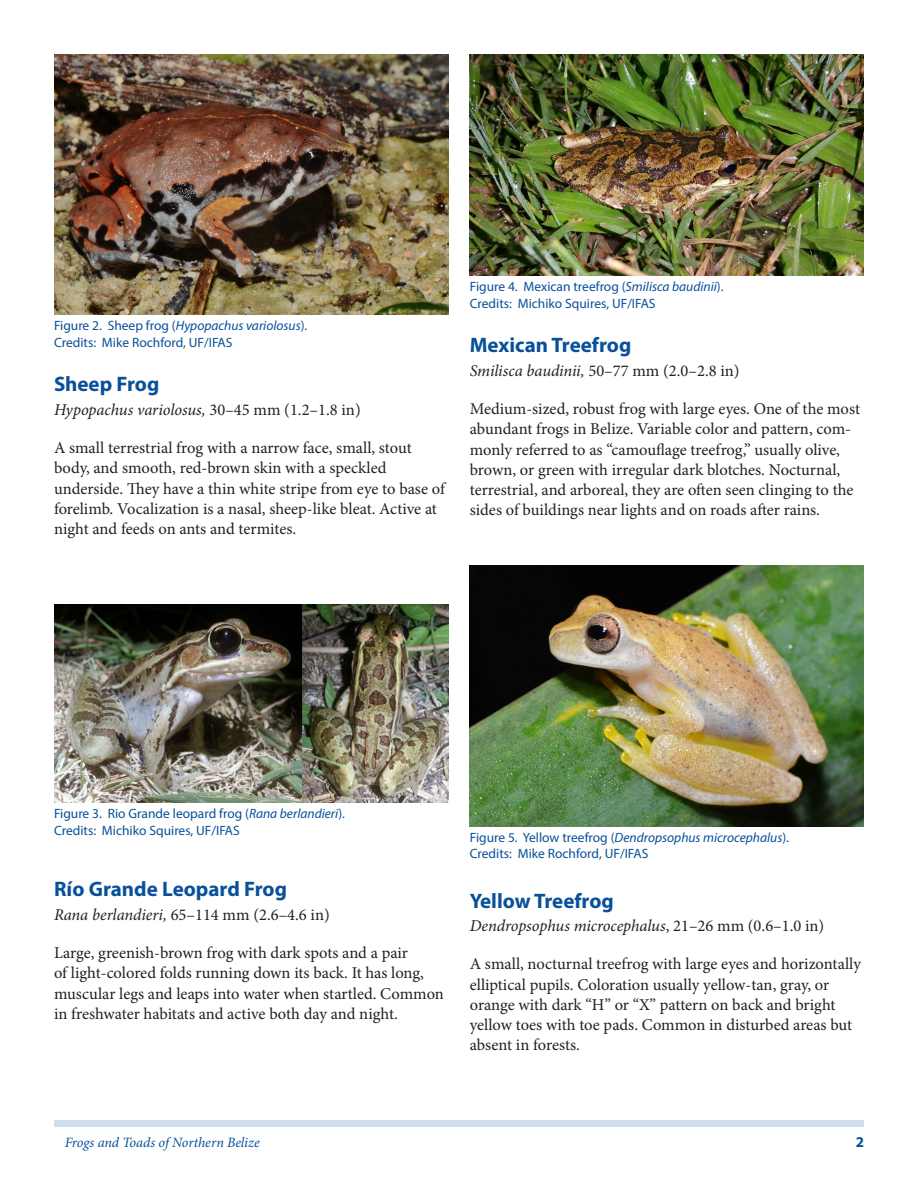
<style>
.page{position:relative;width:918px;height:1188px;background:#fff}
.page>*{position:absolute;margin:0;border:0;box-sizing:border-box;transform-origin:0 0}
.SectionHeading1{font:700 21px "Myriad Pro";color:#09509a}
.Paragraph{font:16.5px/20.2px "Minion Pro";color:#231f20}
.Paragraph-2{font:italic 16.5px "Minion Pro";letter-spacing:-.005em;color:#231f20}
.t1{font:700 15px "Myriad Pro";color:#09509a}
.RunningTitleItalics{font:italic 14.25px "Minion Pro";letter-spacing:-.005em;color:#09509a}
.FigureCaption{font:13.5px "Myriad Pro";color:#09509a}
.FigureCaption-2{font:italic 13.5px "Myriad Pro";color:#09509a}
.s1{font-style:italic}
.s2{font-style:normal}
</style>
<div class="page">
<div style="left:54px;top:1120px;width:810px;height:7px;background:#d0dfeb"></div>
<img style="left:54px;top:54px;width:394px;height:261px">
<img style="left:54px;top:605px;width:394px;height:198px">
<img style="left:470px;top:54px;width:394px;height:222px">
<img style="left:470px;top:565px;width:394px;height:261px">
<p class="FigureCaption" style="left:54px;top:318px;width:255px">Figure 2. Sheep frog (<span class="s1">Hypopachus variolosus</span>).</p>
<p class="FigureCaption" style="left:54px;top:334px;width:180px">Credits: Mike Rochford, UF/IFAS</p>
<p class="SectionHeading1" style="left:54px;top:371px;width:107px">Sheep Frog</p>
<p class="Paragraph-2" style="left:54px;top:398px;width:308px">Hypopachus variolosus, <span class="s2">30–45 mm (1.2–1.8 in)</span></p>
<p class="Paragraph" style="left:54px;top:438px;width:393px">A small terrestrial frog with a narrow face, small, stout body, and smooth, red-brown skin with a speckled underside. They have a thin white stripe from eye to base of forelimb. Vocalization is a nasal, sheep-like bleat. Active at night and feeds on ants and termites.</p>
<p class="FigureCaption" style="left:470px;top:278px;width:255px">Figure 4. Mexican treefrog (<span class="s1">Smilisca baudinii</span>).</p>
<p class="FigureCaption" style="left:470px;top:295px;width:187px">Credits: Michiko Squires, UF/IFAS</p>
<p class="SectionHeading1" style="left:470px;top:332px;width:163px">Mexican Treefrog</p>
<p class="Paragraph" style="left:470px;top:360px;width:271px"><span class="s1">Smilisca baudinii,</span> 50–77 mm (2.0–2.8 in)</p>
<p class="Paragraph" style="left:470px;top:399px;width:392px">Medium-sized, robust frog with large eyes. One of the most abundant frogs in Belize. Variable color and pattern, com&shy;monly referred to as “camouflage treefrog,” usually olive, brown, or green with irregular dark blotches. Nocturnal, terrestrial, and arboreal, they are often seen clinging to the sides of buildings near lights and on roads after rains.</p>
<p class="FigureCaption" style="left:54px;top:805px;width:292px">Figure 3. Rio Grande leopard frog (<span class="s1">Rana berlandieri</span>).</p>
<p class="FigureCaption" style="left:54px;top:822px;width:187px">Credits: Michiko Squires, UF/IFAS</p>
<p class="SectionHeading1" style="left:54px;top:876px;width:235px">Río Grande Leopard Frog</p>
<p class="Paragraph" style="left:54px;top:905px;width:277px"><span class="s1">Rana berlandieri,</span> 65–114 mm (2.6–4.6 in)</p>
<p class="Paragraph" style="left:54px;top:943px;width:391px">Large, greenish-brown frog with dark spots and a pair<br>of light-colored folds running down its back. It has long, muscular legs and leaps into water when startled. Common in freshwater habitats and active both day and night.</p>
<p class="FigureCaption-2" style="left:470px;top:829px;width:321px"><span class="s2">Figure 5. Yellow treefrog (</span>Dendropsophus microcephalus<span class="s2">).</span></p>
<p class="FigureCaption" style="left:470px;top:846px;width:180px">Credits: Mike Rochford, UF/IFAS</p>
<p class="SectionHeading1" style="left:470px;top:887px;width:146px">Yellow Treefrog</p>
<p class="Paragraph-2" style="left:470px;top:915px;width:356px">Dendropsophus microcephalus<span class="s2">, 21–26 mm (0.6–1.0 in)</span></p>
<p class="Paragraph" style="left:470px;top:954px;width:393px">A small, nocturnal treefrog with large eyes and horizontally elliptical pupils. Coloration usually yellow-tan, gray, or orange with dark “H” or “X” pattern on back and bright yellow toes with toe pads. Common in disturbed areas but absent in forests.</p>
<p class="RunningTitleItalics" style="left:65px;top:1133px;width:197px">Frogs and Toads of Northern Belize</p>
<p class="t1" style="left:856px;top:1133px;width:10px">2</p>
</div>
